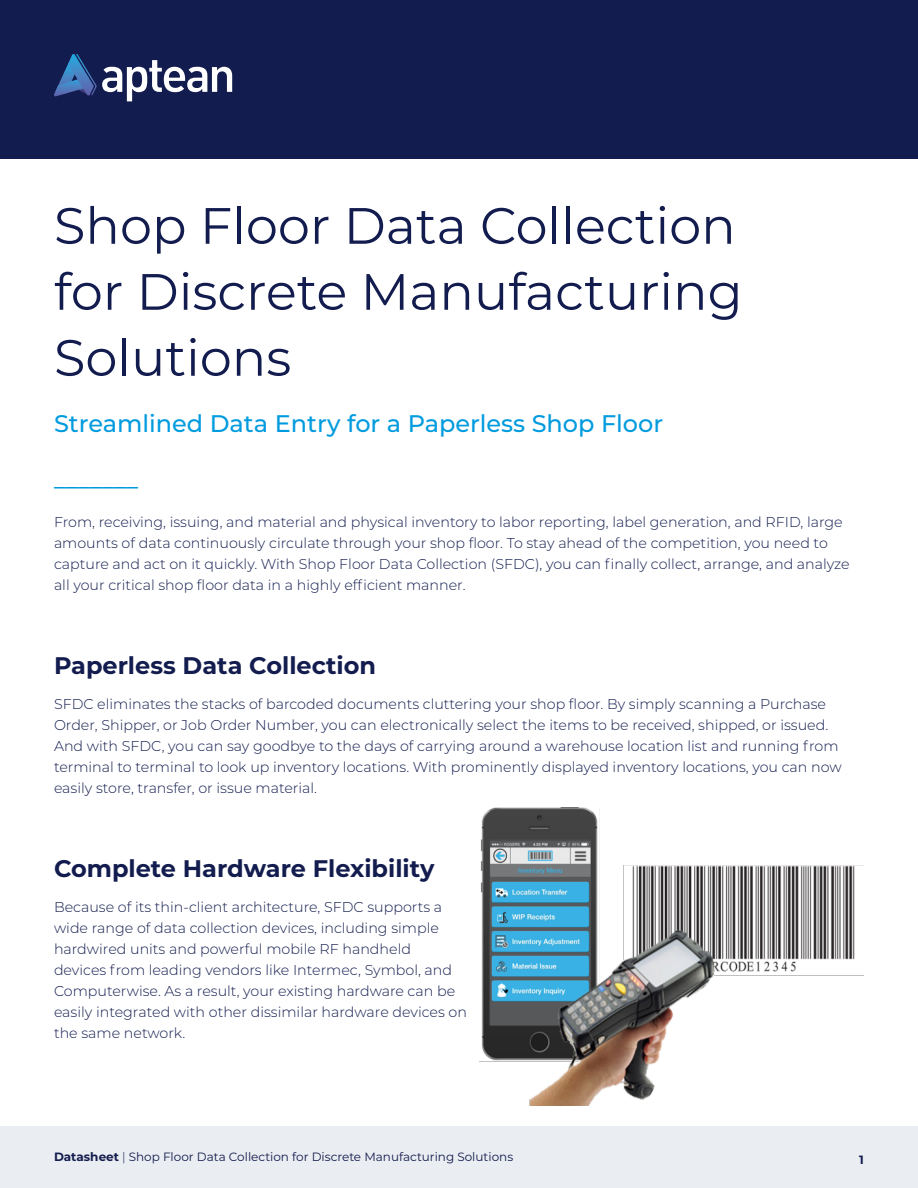
<style>
.page{position:relative;width:918px;height:1188px;background:#fff}
.page>*{position:absolute;margin:0;border:0;box-sizing:border-box;transform-origin:0 0}
.t1{font:51px/66px "Montserrat";color:#131c4e}
.t2{font:700 24px "Montserrat";color:#131c4e}
.t3{font:500 24px "Montserrat";color:#009bde}
.t4{font:300 14.25px/21px "Montserrat";color:#131c4e}
.t5{font:12px "Montserrat";color:#131c4e}
.t6{font:700 12px "Montserrat";color:#131c4e}
.s1{font-weight:700}
.s2{font-weight:300}
</style>
<div class="page">
<div style="left:0;top:0;width:918px;height:159px;background:#131c4e"></div>
<svg style="left:54px;top:54px;width:178px;height:47px"></svg>
<div style="left:0;top:1126px;width:918px;height:62px;background:#eaedf1"></div>
<img style="left:479px;top:808px;width:385px;height:297px">
<p class="t1" style="left:54px;top:191px;width:690px">Shop Floor Data Collection for Discrete Manufacturing<br>Solutions</p>
<p class="t3" style="left:54px;top:406px;width:611px">Streamlined Data Entry for a Paperless Shop Floor</p>
<p class="t3" style="left:54px;top:462px;width:85px">_______</p>
<p class="t4" style="left:54px;top:511px;width:797px">From, receiving, issuing, and material and physical inventory to labor reporting, label generation, and RFID, large amounts of data continuously circulate through your shop floor. To stay ahead of the competition, you need to capture and act on it quickly. With Shop Floor Data Collection (SFDC), you can finally collect, arrange, and analyze all your critical shop floor data in a highly efficient manner.</p>
<p class="t2" style="left:54px;top:649px;width:324px">Paperless Data Collection</p>
<p class="t4" style="left:54px;top:693px;width:789px">SFDC eliminates the stacks of barcoded documents cluttering your shop floor. By simply scanning a Purchase Order, Shipper, or Job Order Number, you can electronically select the items to be received, shipped, or issued.<br>And with SFDC, you can say goodbye to the days of carrying around a warehouse location list and running from terminal to terminal to look up inventory locations. With prominently displayed inventory locations, you can now easily store, transfer, or issue material.</p>
<p class="t2" style="left:54px;top:852px;width:382px">Complete Hardware Flexibility</p>
<p class="t4" style="left:54px;top:896px;width:414px">Because of its thin-client architecture, SFDC supports a wide range of data collection devices, including simple hardwired units and powerful mobile RF handheld devices from leading vendors like Intermec, Symbol, and Computerwise. As a result, your existing hardware can be easily integrated with other dissimilar hardware devices on the same network.</p>
<p class="t5" style="left:54px;top:1149px;width:461px"><span class="s1">Datasheet</span> <span class="s2">|</span> Shop Floor Data Collection for Discrete Manufacturing Solutions</p>
<p class="t6" style="left:859px;top:1151px;width:6px">1</p>
</div>
